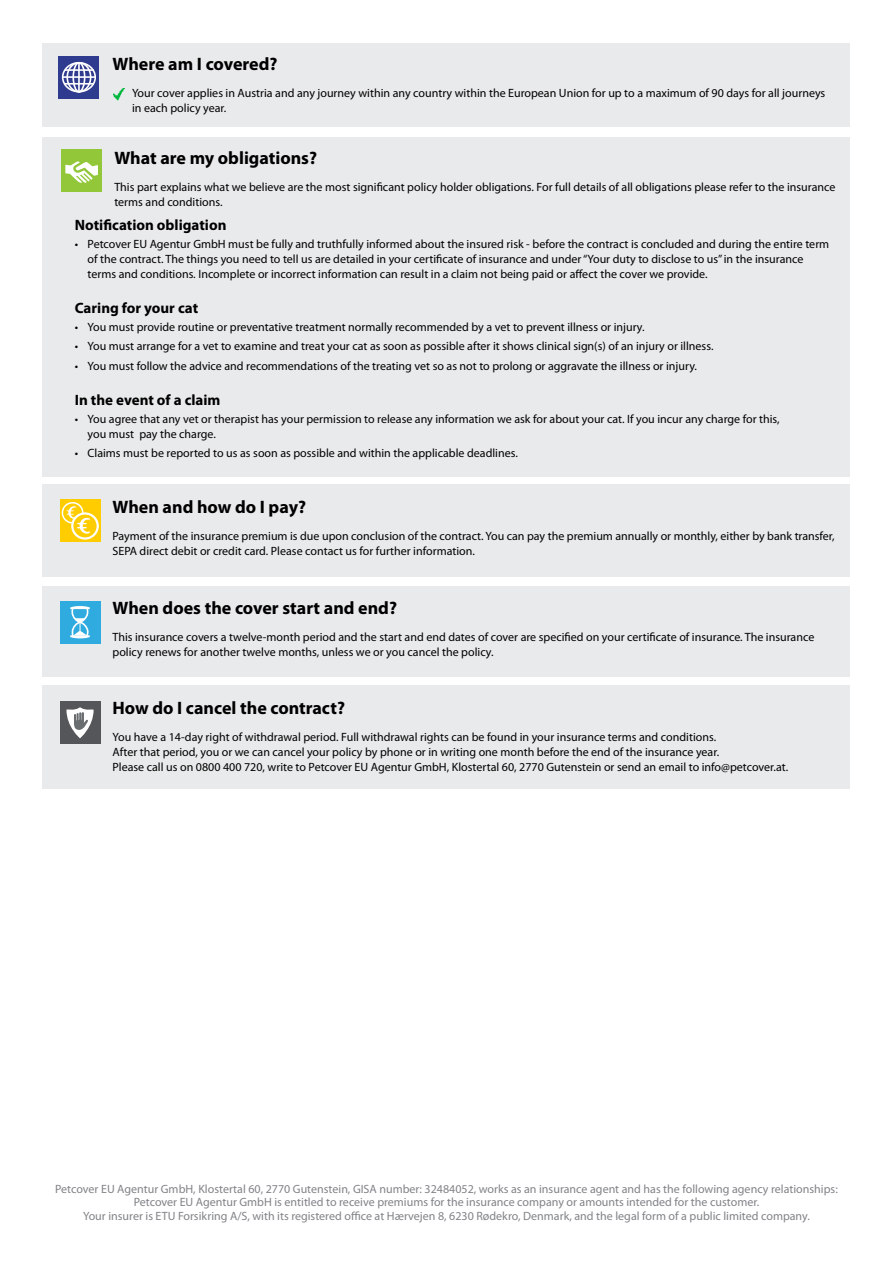
<style>
.page{position:relative;width:893px;height:1263px;background:#fff}
.page>*{position:absolute;margin:0;border:0;box-sizing:border-box;transform-origin:0 0}
.t1{font:700 18px "Myriad Pro";color:#000}
.t2{font:700 15px "Myriad Pro";color:#000}
.t3{font:12px/15px "Myriad Pro";color:#000}
.t4{font:12px/13.5px "Myriad Pro";color:#808387;text-align:center}
</style>
<div class="page">
<div style="left:43px;top:43px;width:807px;height:83px;background:#e9eaeb"></div>
<svg style="left:114px;top:88px;width:10px;height:12px"></svg>
<svg style="left:58px;top:56px;width:41px;height:43px"></svg>
<div style="left:62px;top:62px;width:34px;height:31px;border:2px solid #fff;border-radius:50%"></div>
<div style="left:66px;top:62px;width:25px;height:31px;border:2px solid #fff;border-radius:50%"></div>
<div style="left:72px;top:62px;width:13px;height:31px;border:2px solid #fff;border-radius:50%"></div>
<hr style="left:78px;top:63px;width:2px;height:30px;background:#fff">
<hr style="left:65px;top:69px;width:29px;height:2px;background:#fff">
<hr style="left:65px;top:83px;width:29px;height:2px;background:#fff">
<hr style="left:63px;top:76px;width:32px;height:2px;background:#fff">
<div style="left:43px;top:137px;width:807px;height:340px;background:#e9eaeb"></div>
<div style="left:61px;top:149px;width:41px;height:43px;background:#92c73a"></div>
<svg style="left:65px;top:161px;width:33px;height:22px"></svg>
<div style="left:43px;top:485px;width:807px;height:92px;background:#e9eaeb"></div>
<svg style="left:60px;top:499px;width:41px;height:43px"></svg>
<div style="left:62px;top:502px;width:22px;height:21px;border:2px solid #fff;border-radius:50%"></div>
<svg style="left:72px;top:513px;width:26px;height:25px"></svg>
<div style="left:71px;top:512px;width:28px;height:28px;border:2px solid #fff;border-radius:50%"></div>
<svg style="left:66px;top:505px;width:25px;height:30px"></svg>
<div style="left:43px;top:586px;width:807px;height:90px;background:#e9eaeb"></div>
<div style="left:60px;top:601px;width:41px;height:42px;background:#30abe0"></div>
<svg style="left:70px;top:606px;width:20px;height:32px"></svg>
<div style="left:43px;top:685px;width:807px;height:104px;background:#e9eaeb"></div>
<div style="left:60px;top:701px;width:41px;height:42px;background:#555659"></div>
<svg style="left:66px;top:707px;width:28px;height:31px"></svg>
<h1 class="t1" style="left:113px;top:52px;width:166px">Where am I covered?</h1>
<p class="t3" style="left:132px;top:85px;width:695px">Your cover applies in Austria and any journey within any country within the European Union for up to a maximum of 90 days for all journeys in each policy year.</p>
<h1 class="t1" style="left:114px;top:146px;width:204px">What are my obligations?</h1>
<p class="t3" style="left:114px;top:179px;width:723px">This part explains what we believe are the most significant policy holder obligations. For full details of all obligations please refer to the insurance terms and conditions.</p>
<p class="t2" style="left:75px;top:215px;width:153px">Notification obligation</p>
<p class="t3" style="left:88px;top:236px;width:743px;text-indent:-13px">• Petcover EU Agentur GmbH must be fully and truthfully informed about the insured risk - before the contract is concluded and during the entire term of the contract. The things you need to tell us are detailed in your certificate of insurance and under “Your duty to disclose to us” in the insurance terms and conditions. Incomplete or incorrect information can result in a claim not being paid or affect the cover we provide.</p>
<p class="t2" style="left:75px;top:298px;width:125px">Caring for your cat</p>
<p class="t3" style="left:75px;top:319px;width:571px">• You must provide routine or preventative treatment normally recommended by a vet to prevent illness or injury.</p>
<p class="t3" style="left:75px;top:339px;width:640px">• You must arrange for a vet to examine and treat your cat as soon as possible after it shows clinical sign(s) of an injury or illness.</p>
<p class="t3" style="left:75px;top:358px;width:624px">• You must follow the advice and recommendations of the treating vet so as not to prolong or aggravate the illness or injury.</p>
<p class="t2" style="left:75px;top:390px;width:147px">In the event of a claim</p>
<p class="t3" style="left:88px;top:411px;width:694px;text-indent:-13px">• You agree that any vet or therapist has your permission to release any information we ask for about your cat. If you incur any charge for this, you must pay the charge.</p>
<p class="t3" style="left:75px;top:446px;width:444px">• Claims must be reported to us as soon as possible and within the applicable deadlines.</p>
<h1 class="t1" style="left:113px;top:495px;width:195px">When and how do I pay?</h1>
<p class="t3" style="left:113px;top:529px;width:724px">Payment of the insurance premium is due upon conclusion of the contract. You can pay the premium annually or monthly, either by bank transfer,<br>SEPA direct debit or credit card. Please contact us for further information.</p>
<h1 class="t1" style="left:113px;top:596px;width:286px">When does the cover start and end?</h1>
<p class="t3" style="left:113px;top:629px;width:703px">This insurance covers a twelve-month period and the start and end dates of cover are specified on your certificate of insurance. The insurance policy renews for another twelve months, unless we or you cancel the policy.</p>
<h1 class="t1" style="left:113px;top:696px;width:234px">How do I cancel the contract?</h1>
<p class="t3" style="left:113px;top:729px;width:677px">You have a 14-day right of withdrawal period. Full withdrawal rights can be found in your insurance terms and conditions.<br>After that period, you or we can cancel your policy by phone or in writing one month before the end of the insurance year.<br>Please call us on 0800 400 720, write to Petcover EU Agentur GmbH, Klostertal 60, 2770 Gutenstein or send an email to info@petcover.at.</p>
<p class="t4" style="left:55px;top:1182px;width:784px">Petcover EU Agentur GmbH, Klostertal 60, 2770 Gutenstein, GISA number: 32484052, works as an insurance agent and has the following agency relationships:<br>Petcover EU Agentur GmbH is entitled to receive premiums for the insurance company or amounts intended for the customer.<br>Your insurer is ETU Forsikring A/S, with its registered office at Hærvejen 8, 6230 Rødekro, Denmark, and the legal form of a public limited company.</p>
</div>
